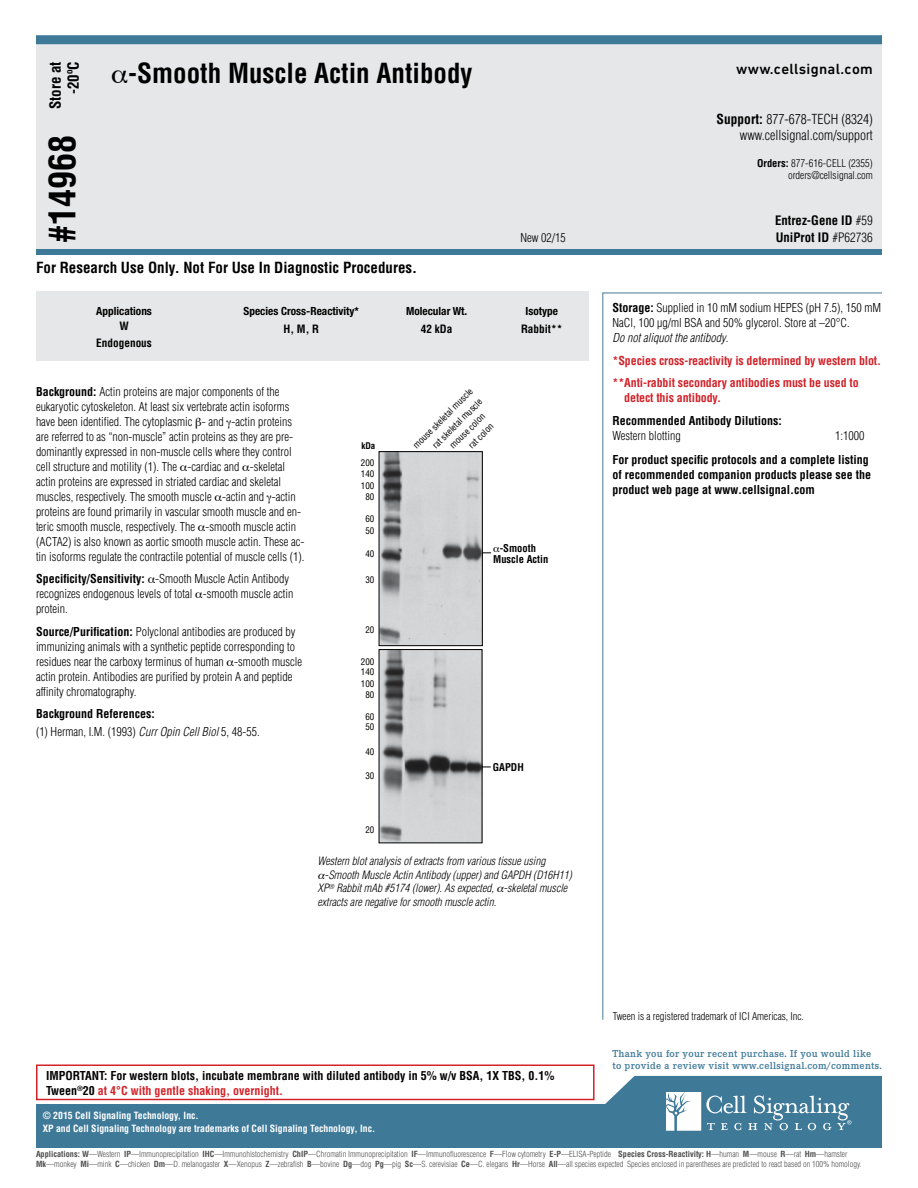
<style>
.page{position:relative;width:918px;height:1188px;background:#fff}
.page>*{position:absolute;margin:0;border:0;box-sizing:border-box;transform-origin:0 0}
.t1{font:700 condensed 36px "Helvetica";color:#000}
.t2{font:700 condensed 27px "Helvetica";color:#000}
.t3{font:700 condensed 15px/18px "Helvetica";color:#000;text-align:right}
.t4{font:500 15px "DIN Next W1 G";letter-spacing:.02em;color:#000}
.t5{font:300 condensed 13.5px/16.2px "Helvetica";color:#000;text-align:right}
.t6{font:700 condensed 12.75px "Helvetica";color:#000}
.t7{font:300 condensed 12px/15px "Helvetica";color:#000}
.t8{font:700 condensed 12px/15px "Helvetica";color:#000}
.t9{font:700 condensed 12px/22.5px "Helvetica";letter-spacing:-.01em;color:#d2232a}
.t10{font:italic 300 condensed 11.25px "Helvetica";color:#000}
.t11{font:700 condensed 11.25px "Helvetica Neue LTW1 G";color:#000}
.t12{font:700 condensed 11.25px "Helvetica";color:#000}
.t13{font:600 10.5px/12px "Corporate E Pro";letter-spacing:.025em;color:#3e7998}
.t14{font:300 condensed 10.5px/12.6px "Helvetica";color:#000;text-align:right}
.t15{font:700 condensed 10.5px/11.2px "Helvetica";color:#000;text-align:center}
.t16{font:700 condensed 9.75px "Helvetica";color:#fff}
.t17{font:condensed 9px/11.6px "Helvetica";color:#000}
.t18{font:700 condensed 9px "Helvetica";color:#000}
.t19{font:300 condensed 8.25px/9.9px "Helvetica";color:#4d4d4f}
.s1{font-weight:700}
.s2{font-weight:300}
.s3{font-style:italic}
.s4{color:#d2232a}
</style>
<div class="page">
<div style="left:36px;top:43px;width:846px;height:210px;background:#e6e7e8"></div>
<div style="left:36px;top:249px;width:846px;height:6px;background:#3e7998"></div>
<div style="left:36px;top:35px;width:846px;height:9px;background:#3e7998"></div>
<div style="left:36px;top:1104px;width:846px;height:44px;background:#3e7998"></div>
<svg style="left:605px;top:1076px;width:277px;height:55px"></svg>
<div style="left:36px;top:291px;width:552px;height:70px;background:#e6e7e8"></div>
<div style="left:36px;top:1065px;width:559px;height:35px;border:2px solid #d2232a"></div>
<svg style="left:602px;top:292px;width:280px;height:728px"></svg>
<svg style="left:378px;top:451px;width:113px;height:393px"></svg>
<img style="left:381px;top:453px;width:100px;height:191px">
<img style="left:381px;top:651px;width:99px;height:190px">
<div style="left:379px;top:451px;width:104px;height:195px;border:1px solid #000"></div>
<svg style="left:482px;top:547px;width:10px;height:7px"></svg>
<p class="t3" style="left:46px;top:109px;width:49px;rotate:-90deg">Store at -20ºC</p>
<h1 class="t1" style="left:40px;top:243px;width:109px;rotate:-90deg">#14968</h1>
<h2 class="t2" style="left:128px;top:57px;width:346px">-Smooth Muscle Actin Antibody</h2>
<p class="t3" style="left:36px;top:258px;width:383px">For Research Use Only. Not For Use In Diagnostic Procedures.</p>
<p class="t4" style="left:736px;top:60px;width:138px">www.cellsignal.com</p>
<p class="t5" style="left:717px;top:110px;width:158px"><span class="s1">Support:</span> 877-678-TECH (8324) www.cellsignal.com/support</p>
<p class="t14" style="left:757px;top:157px;width:117px"><span class="s1">Orders:</span> 877-616-CELL (2355) orders@cellsignal.com</p>
<p class="t6" style="left:775px;top:213px;width:99px">Entrez-Gene ID <span class="s2">#59</span></p>
<p class="t7" style="left:520px;top:230px;width:47px">New 02/15</p>
<p class="t6" style="left:776px;top:229px;width:99px">UniProt ID <span class="s2">#P62736</span></p>
<p class="t11" style="left:96px;top:304px;width:57px">Applications</p>
<p class="t11" style="left:244px;top:304px;width:117px">Species Cross-Reactivity*</p>
<p class="t11" style="left:406px;top:304px;width:63px">Molecular Wt.</p>
<p class="t11" style="left:526px;top:305px;width:34px">Isotype</p>
<p class="t12" style="left:119px;top:319px;width:11px">W</p>
<p class="t12" style="left:284px;top:322px;width:37px">H, M, R</p>
<p class="t12" style="left:421px;top:322px;width:33px">42 kDa</p>
<p class="t12" style="left:521px;top:322px;width:43px">Rabbit**</p>
<p class="t12" style="left:96px;top:335px;width:57px">Endogenous</p>
<p class="t7" style="left:36px;top:384px;width:270px"><span class="s1">Background:</span> Actin proteins are major components of the eukaryotic cytoskeleton. At least six vertebrate actin isoforms have been identified. The cytoplasmic - and -actin proteins are referred to as “non-muscle” actin proteins as they are pre&shy;dominantly expressed in non-muscle cells where they control cell structure and motility (1). The -cardiac and -skeletal actin proteins are expressed in striated cardiac and skeletal muscles, respectively. The smooth muscle -actin and -actin proteins are found primarily in vascular smooth muscle and en&shy;teric smooth muscle, respectively. The -smooth muscle actin (ACTA2) is also known as aortic smooth muscle actin. These ac&shy;tin isoforms regulate the contractile potential of muscle cells (1).</p>
<p class="t7" style="left:36px;top:571px;width:259px"><span class="s1">Specificity/Sensitivity:</span> -Smooth Muscle Actin Antibody recognizes endogenous levels of total -smooth muscle actin protein.</p>
<p class="t7" style="left:36px;top:624px;width:268px"><span class="s1">Source/Purification:</span> Polyclonal antibodies are produced by immunizing animals with a synthetic peptide corresponding to residues near the carboxy terminus of human -smooth muscle actin protein. Antibodies are purified by protein A and peptide affinity chromatography.</p>
<p class="t7" style="left:36px;top:705px;width:225px;line-height:18px"><span class="s1">Background References:<br></span>(1) Herman, I.M. (1993) <span class="s3">Curr Opin Cell Biol</span> 5, 48-55.</p>
<p class="t17" style="left:410px;top:442px;width:82px;line-height:13.8px;text-align:right;rotate:-45deg">mouse skeletal muscle rat skeletal muscle</p>
<p class="t17" style="left:447px;top:442px;width:47px;line-height:13.2px;text-align:right;rotate:-45deg">mouse colon rat colon</p>
<p class="t18" style="left:361px;top:440px;width:15px">kDa</p>
<p class="t17" style="left:361px;top:456px;width:15px;text-align:center">200<br>140<br>100<br>80</p>
<p class="t17" style="left:365px;top:513px;width:10px">60<br>50</p>
<p class="t17" style="left:365px;top:548px;width:10px">40</p>
<p class="t17" style="left:365px;top:573px;width:10px">30</p>
<p class="t15" style="left:493px;top:543px;width:57px">-Smooth<br>Muscle Actin</p>
<p class="t17" style="left:365px;top:624px;width:10px">20</p>
<p class="t17" style="left:361px;top:657px;width:15px;line-height:10.1px">200<br>140</p>
<p class="t17" style="left:361px;top:678px;width:15px;text-align:center">100<br>80</p>
<p class="t17" style="left:365px;top:712px;width:10px;line-height:10.1px">60<br>50</p>
<p class="t17" style="left:365px;top:746px;width:10px">40</p>
<p class="t17" style="left:365px;top:770px;width:10px">30</p>
<p class="t15" style="left:493px;top:761px;width:32px">GAPDH</p>
<p class="t17" style="left:365px;top:823px;width:10px">20</p>
<p class="t10" style="left:318px;top:854px;width:229px">Western blot analysis of extracts from various tissue using</p>
<p class="t10" style="left:325px;top:868px;width:249px">-Smooth Muscle Actin Antibody (upper) and GAPDH (D16H11)</p>
<p class="t10" style="left:317px;top:881px;width:251px">XP<sup>®</sup> Rabbit mAb #5174 (lower). As expected, -skeletal muscle</p>
<p class="t10" style="left:317px;top:895px;width:180px">extracts are negative for smooth muscle actin.</p>
<p class="t7" style="left:613px;top:300px;width:270px"><span class="s1">Storage:</span> Supplied in 10 mM sodium HEPES (pH 7.5), 150 mM<br>NaCl, 100 µg/ml BSA and 50% glycerol. Store at –20°C.<br><span class="s3">Do not aliquot the antibody</span>.</p>
<p class="t9" style="left:613px;top:349px;width:270px">*Species cross-reactivity is determined by western blot. **Anti-rabbit secondary antibodies must be used to</p>
<p class="t9" style="left:624px;top:386px;width:98px">detect this antibody.</p>
<p class="t8" style="left:613px;top:413px;width:171px">Recommended Antibody Dilutions:</p>
<p class="t7" style="left:613px;top:428px;width:70px">Western blotting</p>
<p class="t7" style="left:835px;top:428px;width:31px">1:1000</p>
<p class="t8" style="left:613px;top:452px;width:260px">For product specific protocols and a complete listing of recommended companion products please see the product web page at www.cellsignal.com</p>
<p class="t8" style="left:46px;top:1068px;width:510px">IMPORTANT: For western blots, incubate membrane with diluted antibody in 5% w/v BSA, 1X TBS, 0.1%<br>Tween<sup>®</sup>20 <span class="s4">at 4°C with gentle shaking, overnight.</span></p>
<p class="t16" style="left:43px;top:1109px;width:158px">© 2015 Cell Signaling Technology, Inc.</p>
<p class="t16" style="left:43px;top:1122px;width:334px">XP and Cell Signaling Technology are trademarks of Cell Signaling Technology, Inc.</p>
<p class="t14" style="left:613px;top:1009px;width:193px">Tween is a registered trademark of ICI Americas, Inc.</p>
<p class="t13" style="left:612px;top:1047px;width:271px">Thank you for your recent purchase. If you would like to provide a review visit www.cellsignal.com/comments.</p>
<p class="t19" style="left:36px;top:1149px;width:827px"><span class="s1">Applications: W</span>—Western <span class="s1">IP</span>—Immunoprecipitation <span class="s1">IHC</span>—Immunohistochemistry <span class="s1">ChIP</span>—Chromatin Immunoprecipitation <span class="s1">IF</span>—Immunofluorescence <span class="s1">F</span>—Flow cytometry <span class="s1">E-P</span>—ELISA-Peptide <span class="s1">Species Cross-Reactivity: H</span>—human <span class="s1">M</span>—mouse <span class="s1">R</span>—rat <span class="s1">Hm</span>—hamster<br><span class="s1">Mk</span>—monkey <span class="s1">Mi</span>—mink <span class="s1">C</span>—chicken <span class="s1">Dm</span>—D. melanogaster <span class="s1">X</span>—Xenopus <span class="s1">Z</span>—zebrafish <span class="s1">B</span>—bovine <span class="s1">Dg</span>—dog <span class="s1">Pg</span>—pig <span class="s1">Sc</span>—S. cerevisiae <span class="s1">Ce</span>—C. elegans <span class="s1">Hr</span>—Horse <span class="s1">All</span>—all species expected Species enclosed in parentheses are predicted to react based on 100% homology.</p>
</div>
